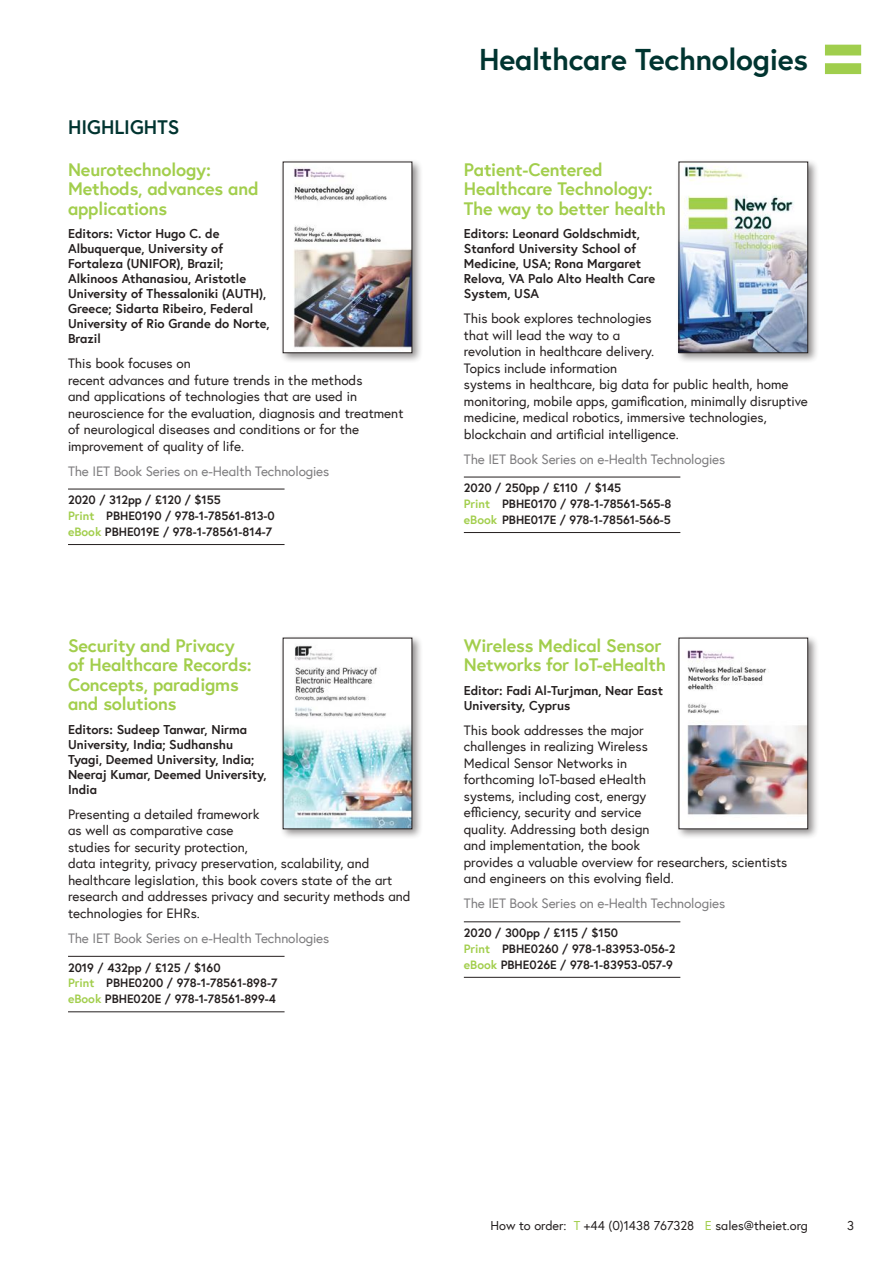
<style>
.page{position:relative;width:893px;height:1263px;background:#fff}
.page>*{position:absolute;margin:0;border:0;box-sizing:border-box;transform-origin:0 0}
.t1{font:700 30px "Europa";letter-spacing:-.01em;color:#003430}
.t2{font:700 19.5px "Europa";color:#003430}
.t3{font:700 18px/19.5px "Europa";letter-spacing:-.01em;color:#a2ce4c}
.t4{font:13.5px/16.5px "Europa";color:#241f1f}
.t5{font:13.5px "Europa";letter-spacing:-.01em;color:#7d7c7e}
.t6{font:700 12.75px/15px "Europa";color:#241f1f}
.t7{font:12.75px "Europa";color:#241f1f}
.t8{font:700 12px/15.8px "Europa";color:#241f1f}
.s1{color:#a2ce4c}
</style>
<div class="page">
<svg style="left:825px;top:45px;width:36px;height:29px"></svg>
<hr style="left:68px;top:956px;width:217px;height:1px;background:#241f1f">
<hr style="left:68px;top:1011px;width:217px;height:1px;background:#241f1f">
<hr style="left:464px;top:921px;width:216px;height:1px;background:#241f1f">
<hr style="left:464px;top:977px;width:216px;height:1px;background:#241f1f">
<div style="left:280px;top:635px;width:143px;height:205px;background:#241f1f;opacity:.5"></div>
<img style="left:285px;top:640px;width:125px;height:187px">
<div style="left:676px;top:635px;width:143px;height:205px;background:#241f1f;opacity:.5"></div>
<img style="left:682px;top:640px;width:124px;height:187px">
<div style="left:679px;top:638px;width:129px;height:191px;border:1px solid #241f1f"></div>
<hr style="left:68px;top:489px;width:217px;height:1px;background:#241f1f">
<hr style="left:68px;top:544px;width:217px;height:1px;background:#241f1f">
<hr style="left:464px;top:477px;width:216px;height:1px;background:#241f1f">
<hr style="left:464px;top:532px;width:216px;height:1px;background:#241f1f">
<div style="left:676px;top:159px;width:143px;height:205px;background:#241f1f;opacity:.5"></div>
<img style="left:681px;top:164px;width:125px;height:187px">
<div style="left:679px;top:162px;width:129px;height:191px;border:1px solid #241f1f"></div>
<div style="left:280px;top:159px;width:143px;height:205px;background:#241f1f;opacity:.5"></div>
<img style="left:285px;top:164px;width:125px;height:187px">
<div style="left:283px;top:162px;width:129px;height:191px;border:1px solid #241f1f"></div>
<h2 class="t2" style="left:68px;top:114px;width:25px">Highlights</h2>
<h3 class="t3" style="left:68px;top:159px;width:192px">Neurotechnology:<br>Methods, advances and applications</h3>
<p class="t6" style="left:68px;top:226px;width:203px">Editors: Victor Hugo C. de<br>Albuquerque, University of<br>Fortaleza (UNIFOR), Brazil;<br>Alkinoos Athanasiou, Aristotle<br>University of Thessaloniki (AUTH),<br>Greece; Sidarta Ribeiro, Federal<br>University of Rio Grande do Norte,<br>Brazil</p>
<p class="t4" style="left:68px;top:355px;width:337px">This book focuses on<br>recent advances and future trends in the methods<br>and applications of technologies that are used in neuroscience for the evaluation, diagnosis and treatment of neurological diseases and conditions or for the improvement of quality of life.</p>
<p class="t5" style="left:68px;top:462px;width:263px">The IET Book Series on e-Health Technologies</p>
<p class="t8" style="left:68px;top:492px;width:208px">2020 / 312pp / £120 / $155<br><span class="s1">Print</span> PBHE0190 / 978-1-78561-813-0 <span class="s1">eBook</span> PBHE019E / 978-1-78561-814-7</p>
<h3 class="t3" style="left:68px;top:635px;width:185px">Security and Privacy of Healthcare Records:<br>Concepts, paradigms and solutions</h3>
<p class="t6" style="left:68px;top:722px;width:200px">Editors: Sudeep Tanwar, Nirma<br>University, India; Sudhanshu<br>Tyagi, Deemed University, India;<br>Neeraj Kumar, Deemed University,<br>India</p>
<p class="t4" style="left:68px;top:806px;width:344px">Presenting a detailed framework<br>as well as comparative case<br>studies for security protection,<br>data integrity, privacy preservation, scalability, and healthcare legislation, this book covers state of the art research and addresses privacy and security methods and technologies for EHRs.</p>
<p class="t5" style="left:68px;top:929px;width:263px">The IET Book Series on e-Health Technologies</p>
<p class="t8" style="left:68px;top:959px;width:211px">2019 / 432pp / £125 / $160<br><span class="s1">Print</span> PBHE0200 / 978-1-78561-898-7 <span class="s1">eBook</span> PBHE020E / 978-1-78561-899-4</p>
<h1 class="t1" style="left:479px;top:39px;width:330px">Healthcare Technologies</h1>
<h3 class="t3" style="left:464px;top:159px;width:204px">Patient-Centered<br>Healthcare Technology:<br>The way to better health</h3>
<p class="t6" style="left:464px;top:226px;width:193px">Editors: Leonard Goldschmidt,<br>Stanford University School of<br>Medicine, USA; Rona Margaret<br>Relova, VA Palo Alto Health Care<br>System, USA</p>
<p class="t4" style="left:464px;top:310px;width:346px">This book explores technologies<br>that will lead the way to a<br>revolution in healthcare delivery.<br>Topics include information<br>systems in healthcare, big data for public health, home monitoring, mobile apps, gamification, minimally disruptive medicine, medical robotics, immersive technologies, blockchain and artificial intelligence.</p>
<p class="t5" style="left:464px;top:450px;width:263px">The IET Book Series on e-Health Technologies</p>
<p class="t8" style="left:464px;top:480px;width:209px">2020 / 250pp / £110 / $145<br><span class="s1">Print</span> PBHE0170 / 978-1-78561-565-8 <span class="s1">eBook</span> PBHE017E / 978-1-78561-566-5</p>
<h3 class="t3" style="left:464px;top:635px;width:204px">Wireless Medical Sensor<br>Networks for IoT-eHealth</h3>
<p class="t6" style="left:464px;top:683px;width:201px">Editor: Fadi Al-Turjman, Near East<br>University, Cyprus</p>
<p class="t4" style="left:464px;top:722px;width:325px">This book addresses the major<br>challenges in realizing Wireless<br>Medical Sensor Networks in<br>forthcoming IoT-based eHealth<br>systems, including cost, energy<br>efficiency, security and service<br>quality. Addressing both design<br>and implementation, the book<br>provides a valuable overview for researchers, scientists and engineers on this evolving field.</p>
<p class="t5" style="left:464px;top:895px;width:263px">The IET Book Series on e-Health Technologies</p>
<p class="t8" style="left:464px;top:924px;width:213px">2020 / 300pp / £115 / $150<br><span class="s1">Print</span> PBHE0260 / 978-1-83953-056-2 <span class="s1">eBook</span> PBHE026E / 978-1-83953-057-9</p>
<p class="t7" style="left:491px;top:1218px;width:319px">How to order: <span class="s1">T</span> +44 (0)1438 767328 <span class="s1">E</span> sales@theiet.org</p>
<p class="t7" style="left:847px;top:1218px;width:8px">3</p>
</div>
